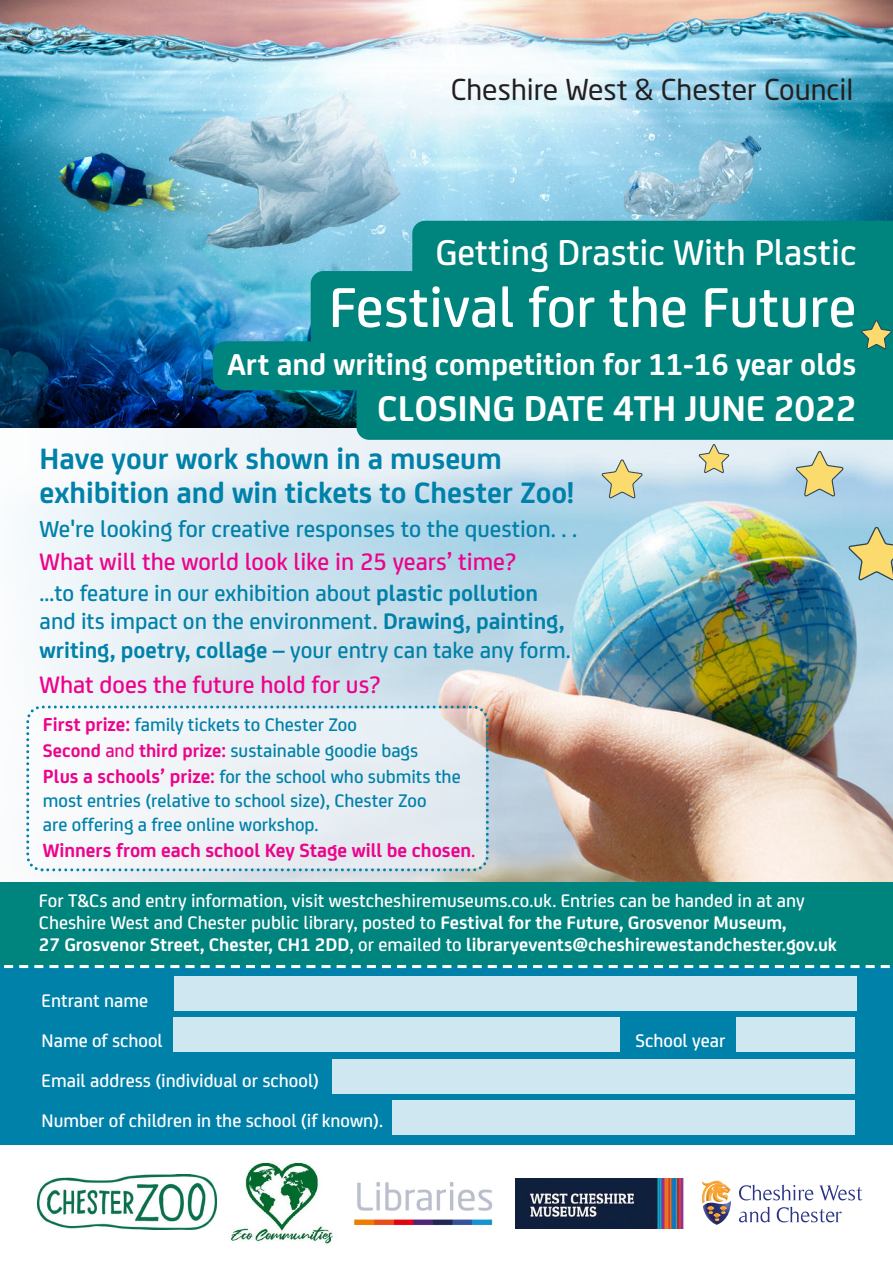
<style>
.page{position:relative;width:893px;height:1263px;background:#fff}
.page>*{position:absolute;margin:0;border:0;box-sizing:border-box;transform-origin:0 0}
.t1{font:500 60px "FS Joey";color:#fff}
.t2{font:500 38.25px "FS Joey";color:#fff}
.t3{font:700 38.25px "FS Joey";color:#fff}
.t4{font:700 32.25px "FS Joey";color:#fff}
.t5{font:700 31.5px/34.2px "FS Joey";color:#0081aa}
.t6{font:28.5px "Neo Sans";color:#231f20}
.t7{font:500 25.5px "FS Joey";color:#ed028c}
.t8{font:500 24.75px "FS Joey";color:#0081aa}
.t9{font:500 24px/28.5px "FS Joey";color:#0081aa}
.t10{font:700 20.4px "FS Joey";color:#ed028c}
.t11{font:500 19.5px/39.9px "FS Joey";color:#fff}
.t12{font:500 19.5px/26.2px "FS Joey";color:#0081aa}
.s1{font-weight:700}
.s2{font-weight:700;font-size:20.1px;color:#ed028c}
.s3{font-weight:700;color:#ed028c}
.s4{color:#ed028c}
.s5{font-weight:500}
</style>
<div class="page">
<img style="left:502px;top:498px;width:391px;height:384px">
<svg style="left:0;top:427px;width:502px;height:455px"></svg>
<img style="left:0;top:0;width:893px;height:427px">
<div style="left:0;top:927px;width:893px;height:218px;background:#0081aa"></div>
<div style="left:412px;top:221px;width:481px;height:50px;background:#00847e"></div>
<div style="left:0;top:882px;width:893px;height:84px;background:#00847e"></div>
<div style="left:497px;top:255px;width:396px;height:65px;background:#00847e"></div>
<div style="left:311px;top:271px;width:186px;height:49px;background:#00847e"></div>
<img style="left:38px;top:1175px;width:178px;height:54px">
<img style="left:354px;top:1182px;width:139px;height:43px">
<img style="left:229px;top:1162px;width:105px;height:82px">
<img style="left:516px;top:1179px;width:168px;height:50px">
<svg style="left:739px;top:1185px;width:74px;height:15px"></svg>
<svg style="left:819px;top:1185px;width:43px;height:15px"></svg>
<svg style="left:739px;top:1207px;width:31px;height:15px"></svg>
<svg style="left:777px;top:1207px;width:65px;height:15px"></svg>
<svg style="left:702px;top:1180px;width:29px;height:45px"></svg>
<svg style="left:4px;top:965px;width:886px;height:3px"></svg>
<div style="left:174px;top:1017px;width:446px;height:35px;background:#cfe7f0"></div>
<div style="left:174px;top:976px;width:682px;height:35px;background:#cfe7f0"></div>
<div style="left:332px;top:1059px;width:523px;height:34px;background:#cfe7f0"></div>
<div style="left:392px;top:1100px;width:463px;height:35px;background:#cfe7f0"></div>
<div style="left:736px;top:1017px;width:119px;height:35px;background:#cfe7f0"></div>
<svg style="left:849px;top:527px;width:44px;height:53px;background:#c2c89c"></svg>
<svg style="left:213px;top:320px;width:680px;height:178px;background:#4ba2a3"></svg>
<svg style="left:25px;top:704px;width:465px;height:169px"></svg>
<h3 class="t6" style="left:451px;top:79px;width:404px">Cheshire West &amp; Chester Council</h3>
<h2 class="t2" style="left:435px;top:240px;width:423px">Getting Drastic With Plastic</h2>
<h1 class="t1" style="left:329px;top:288px;width:529px">Festival for the Future</h1>
<h3 class="t4" style="left:227px;top:353px;width:630px">Art and writing competition for 11-16 year olds</h3>
<h2 class="t3" style="left:377px;top:395px;width:481px">CLOSING DATE 4TH JUNE 2022</h2>
<h3 class="t5" style="left:40px;top:444px;width:536px">Have your work shown in a museum exhibition and win tickets to Chester Zoo!</h3>
<p class="t8" style="left:40px;top:521px;width:539px">We're looking for creative responses to the question. . .</p>
<h3 class="t7" style="left:40px;top:554px;width:478px">What will the world look like in 25 years’ time?</h3>
<p class="t9" style="left:40px;top:581px;width:533px">…to feature in our exhibition about <span class="s1">plastic pollution </span>and its impact on the environment. <span class="s1">Drawing, painting, writing, poetry, collage</span> – your entry can take any form.</p>
<h3 class="t7" style="left:40px;top:677px;width:343px">What does the future hold for us?</h3>
<p class="t12" style="left:43px;top:713px;width:419px"><span class="s2">First prize:</span> family tickets to Chester Zoo<br><span class="s3">Second</span> <span class="s4">and</span> <span class="s3">third prize:</span> sustainable goodie bags<br><span class="s2">Plus a schools’ prize:</span> for the school who submits the</p>
<p class="t12" style="left:43px;top:791px;width:385px;line-height:23.7px">most entries (relative to school size), Chester Zoo are offering a free online workshop.</p>
<p class="t10" style="left:43px;top:843px;width:434px">Winners from each school Key Stage will be chosen<span class="s5">.</span></p>
<p class="t11" style="left:39px;top:891px;width:799px;line-height:22.2px">For T&amp;Cs and entry information, visit westcheshiremuseums.co.uk. Entries can be handed in at any<br>Cheshire West and Chester public library, posted to <span class="s1">Festival for the Future, Grosvenor Museum,<br>27 Grosvenor Street, Chester, CH1 2DD</span>, or emailed to <span class="s1">libraryevents@cheshirewestandchester.gov.uk</span></p>
<p class="t11" style="left:42px;top:983px;width:123px">Entrant name<br>Name of school</p>
<p class="t11" style="left:42px;top:1063px;width:343px">Email address (individual or school)<br>Number of children in the school (if known).</p>
<p class="t11" style="left:636px;top:1023px;width:91px">School year</p>
</div>
